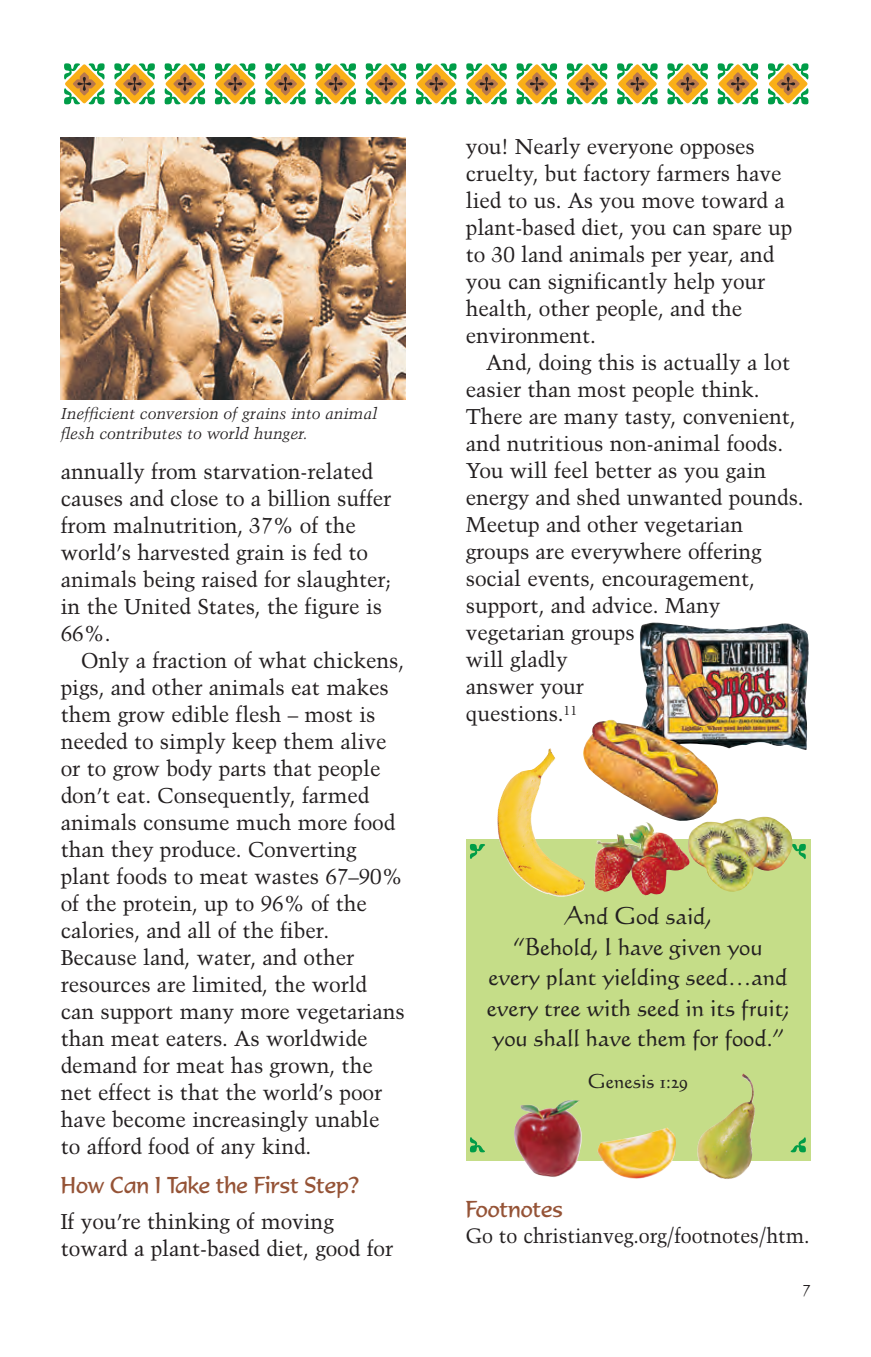
<style>
.page{position:relative;width:871px;height:1357px;background:#fff}
.page>*{position:absolute;margin:0;border:0;box-sizing:border-box;transform-origin:0 0}
.t1{font:23.4px/30.4px "Calligraphic 421 BT Roman B";letter-spacing:-.005em;color:#231f20;text-align:center}
.t2{font:22.5px "Formal 436 BT";color:#955336;scale:.91 1}
.t3{font:21.38px/27px "Trump Mediaeval";letter-spacing:-.005em;color:#231f20}
.t4{font:20.7px "Trump Mediaeval";letter-spacing:-.005em;color:#231f20;scale:.95 1}
.t5{font:19.35px "Calligraphic 421 BT Roman B";letter-spacing:-.005em;color:#231f20}
.t6{font:italic 15.75px/20.2px "Trump Mediaeval";letter-spacing:-.005em;color:#231f20}
</style>
<div class="page">
<svg style="left:64px;top:63px;width:41px;height:42px"></svg>
<svg style="left:114px;top:63px;width:41px;height:42px"></svg>
<svg style="left:164px;top:63px;width:41px;height:42px"></svg>
<svg style="left:214px;top:63px;width:42px;height:42px"></svg>
<svg style="left:265px;top:63px;width:41px;height:42px"></svg>
<svg style="left:315px;top:63px;width:41px;height:42px"></svg>
<svg style="left:365px;top:63px;width:41px;height:42px"></svg>
<svg style="left:416px;top:63px;width:41px;height:42px"></svg>
<svg style="left:466px;top:63px;width:41px;height:42px"></svg>
<svg style="left:516px;top:63px;width:41px;height:42px"></svg>
<svg style="left:566px;top:63px;width:42px;height:42px"></svg>
<svg style="left:617px;top:63px;width:41px;height:42px"></svg>
<svg style="left:667px;top:63px;width:41px;height:42px"></svg>
<svg style="left:717px;top:63px;width:41px;height:42px"></svg>
<svg style="left:768px;top:63px;width:41px;height:42px"></svg>
<div style="left:466px;top:839px;width:344px;height:321px;background:#c5dd88"></div>
<svg style="left:470px;top:1137px;width:15px;height:16px"></svg>
<svg style="left:790px;top:1137px;width:16px;height:15px"></svg>
<svg style="left:469px;top:844px;width:16px;height:15px"></svg>
<svg style="left:793px;top:843px;width:13px;height:16px"></svg>
<img style="left:695px;top:1073px;width:61px;height:106px">
<img style="left:497px;top:748px;width:88px;height:149px">
<img style="left:594px;top:822px;width:93px;height:74px">
<img style="left:513px;top:1100px;width:70px;height:77px">
<img style="left:597px;top:1127px;width:79px;height:52px">
<img style="left:687px;top:821px;width:106px;height:71px">
<img style="left:582px;top:622px;width:227px;height:199px">
<img style="left:61px;top:138px;width:344px;height:262px">
<p class="t6" style="left:61px;top:403px;width:318px">Inefficient conversion of grains into animal flesh contributes to world hunger.</p>
<p class="t3" style="left:61px;top:458px;width:332px">annually from starvation-related causes and close to a billion suffer from malnutrition, 37% of the world’s harvested grain is fed to animals being raised for slaughter; in the United States, the figure is<br>66%.</p>
<p class="t3" style="left:61px;top:647px;width:345px;text-indent:20px">Only a fraction of what chickens, pigs, and other animals eat makes them grow edible flesh – most is needed to simply keep them alive or to grow body parts that people don’t eat. Consequently, farmed animals consume much more food than they produce. Converting plant foods to meat wastes 67–90% of the protein, up to 96% of the calories, and all of the fiber.<br>Because land, water, and other resources are limited, the world can support many more vegetarians than meat eaters. As worldwide demand for meat has grown, the net effect is that the world’s poor have become increasingly unable<br>to afford food of any kind.</p>
<p class="t2" style="left:61px;top:1176px;width:329px">How Can I Take the First Step?</p>
<p class="t3" style="left:61px;top:1207px;width:334px">If you’re thinking of moving toward a plant-based diet, good for</p>
<p class="t3" style="left:466px;top:134px;width:328px">you! Nearly everyone opposes cruelty, but factory farmers have lied to us. As you move toward a plant-based diet, you can spare up to 30 land animals per year, and you can significantly help your health, other people, and the environment.</p>
<p class="t3" style="left:466px;top:350px;width:339px;text-indent:20px">And, doing this is actually a lot easier than most people think.<br>There are many tasty, convenient, and nutritious non-animal foods.<br>You will feel better as you gain energy and shed unwanted pounds.<br>Meetup and other vegetarian groups are everywhere offering social events, encouragement, support, and advice. Many vegetarian groups<br>will gladly<br>answer your<br>questions.<sup>11</sup></p>
<p class="t1" style="left:487px;top:903px;width:304px">And God said,<br>“Behold, I have given you every plant yielding seed…and every tree with seed in its fruit; you shall have them for food.”</p>
<p class="t5" style="left:588px;top:1074px;width:102px">Genesis 1:29</p>
<p class="t2" style="left:466px;top:1200px;width:108px">Footnotes</p>
<p class="t4" style="left:466px;top:1224px;width:363px">Go to christianveg.org/footnotes/htm.</p>
<p class="t6" style="left:801px;top:1280px;width:10px">7</p>
</div>
